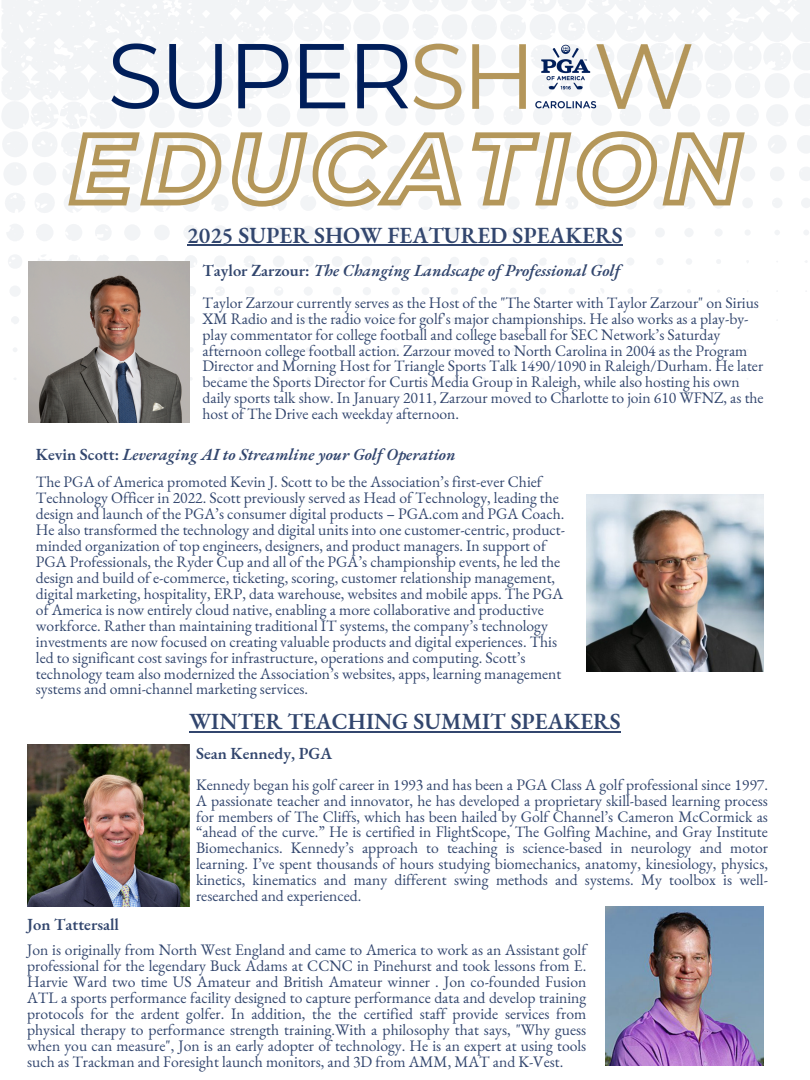
<style>
.page{position:relative;width:810px;height:1080px;background:#fff}
.page>*{position:absolute;margin:0;border:0;box-sizing:border-box;transform-origin:0 0}
.t1{font:600 22.5px "EB Garamond";color:#32466e}
.t2{font:italic 600 16.5px "EB Garamond";color:#32466e}
.t3{font:600 16.5px "EB Garamond";color:#32466e}
.t4{font:15.62px/15.9px "EB Garamond";color:#32466e}
.s1{font-style:normal}
</style>
<div class="page">
<svg style="left:2px;top:0;width:808px;height:381px"></svg>
<hr style="left:187px;top:244px;width:436px;height:2px;background:#32466e">
<svg style="left:65px;top:128px;width:683px;height:82px"></svg>
<img style="left:101px;top:19px;width:607px;height:93px">
<img style="left:27px;top:744px;width:163px;height:163px">
<img style="left:29px;top:261px;width:161px;height:162px">
<img style="left:586px;top:495px;width:178px;height:177px">
<img style="left:605px;top:907px;width:159px;height:158px">
<hr style="left:189px;top:731px;width:432px;height:2px;background:#32466e">
<p class="t1" style="left:187px;top:220px;width:437px">2025 SUPER SHOW FEATURED SPEAKERS</p>
<h1 class="t2" style="left:203px;top:259px;width:419px"><span class="s1">Taylor Zarzour:</span> The Changing Landscape of Professional Golf</h1>
<p class="t4" style="left:203px;top:294px;width:563px">Taylor Zarzour currently serves as the Host of the "The Starter with Taylor Zarzour" on Sirius XM Radio and is the radio voice for golf's major championships. He also works as a play-by&shy;play commentator for college football and college baseball for SEC Network’s Saturday afternoon college football action. Zarzour moved to North Carolina in 2004 as the Program Director and Morning Host for Triangle Sports Talk 1490/1090 in Raleigh/Durham. He later became the Sports Director for Curtis Media Group in Raleigh, while also hosting his own daily sports talk show. In January 2011, Zarzour moved to Charlotte to join 610 WFNZ, as the host of The Drive each weekday afternoon.</p>
<h2 class="t2" style="left:36px;top:443px;width:421px"><span class="s1">Kevin Scott:</span> Leveraging AI to Streamline your Golf Operation</h2>
<p class="t4" style="left:36px;top:474px;width:531px">The PGA of America promoted Kevin J. Scott to be the Association’s first-ever Chief Technology Officer in 2022. Scott previously served as Head of Technology, leading the design and launch of the PGA’s consumer digital products – PGA.com and PGA Coach.<br>He also transformed the technology and digital units into one customer-centric, product&shy;minded organization of top engineers, designers, and product managers. In support of PGA Professionals, the Ryder Cup and all of the PGA’s championship events, he led the design and build of e-commerce, ticketing, scoring, customer relationship management, digital marketing, hospitality, ERP, data warehouse, websites and mobile apps. The PGA of America is now entirely cloud native, enabling a more collaborative and productive workforce. Rather than maintaining traditional IT systems, the company’s technology investments are now focused on creating valuable products and digital experiences. This led to significant cost savings for infrastructure, operations and computing. Scott’s technology team also modernized the Association’s websites, apps, learning management systems and omni-channel marketing services.</p>
<p class="t1" style="left:189px;top:707px;width:433px">WINTER TEACHING SUMMIT SPEAKERS</p>
<h3 class="t3" style="left:196px;top:742px;width:138px">Sean Kennedy, PGA</h3>
<h3 class="t4" style="left:196px;top:776px;width:573px;text-align:justify">Kennedy began his golf career in 1993 and has been a PGA Class A golf professional since 1997.<br>A passionate teacher and innovator, he has developed a proprietary skill-based learning process for members of The Cliffs, which has been hailed by Golf Channel’s Cameron McCormick as “ahead of the curve.” He is certified in FlightScope, The Golfing Machine, and Gray Institute Biomechanics. Kennedy’s approach to teaching is science-based in neurology and motor learning. I’ve spent thousands of hours studying biomechanics, anatomy, kinesiology, physics, kinetics, kinematics and many different swing methods and systems. My toolbox is well&shy;researched and experienced.</h3>
<p class="t3" style="left:27px;top:914px;width:93px">Jon Tattersall</p>
<p class="t4" style="left:27px;top:942px;width:561px;text-align:justify">Jon is originally from North West England and came to America to work as an Assistant golf professional for the legendary Buck Adams at CCNC in Pinehurst and took lessons from E.<br>Harvie Ward two time US Amateur and British Amateur winner . Jon co-founded Fusion ATL a sports performance facility designed to capture performance data and develop training protocols for the ardent golfer. In addition, the the certified staff provide services from physical therapy to performance strength training.With a philosophy that says, "Why guess when you can measure", Jon is an early adopter of technology. He is an expert at using tools such as Trackman and Foresight launch monitors, and 3D from AMM, MAT and K-Vest.</p>
</div>
